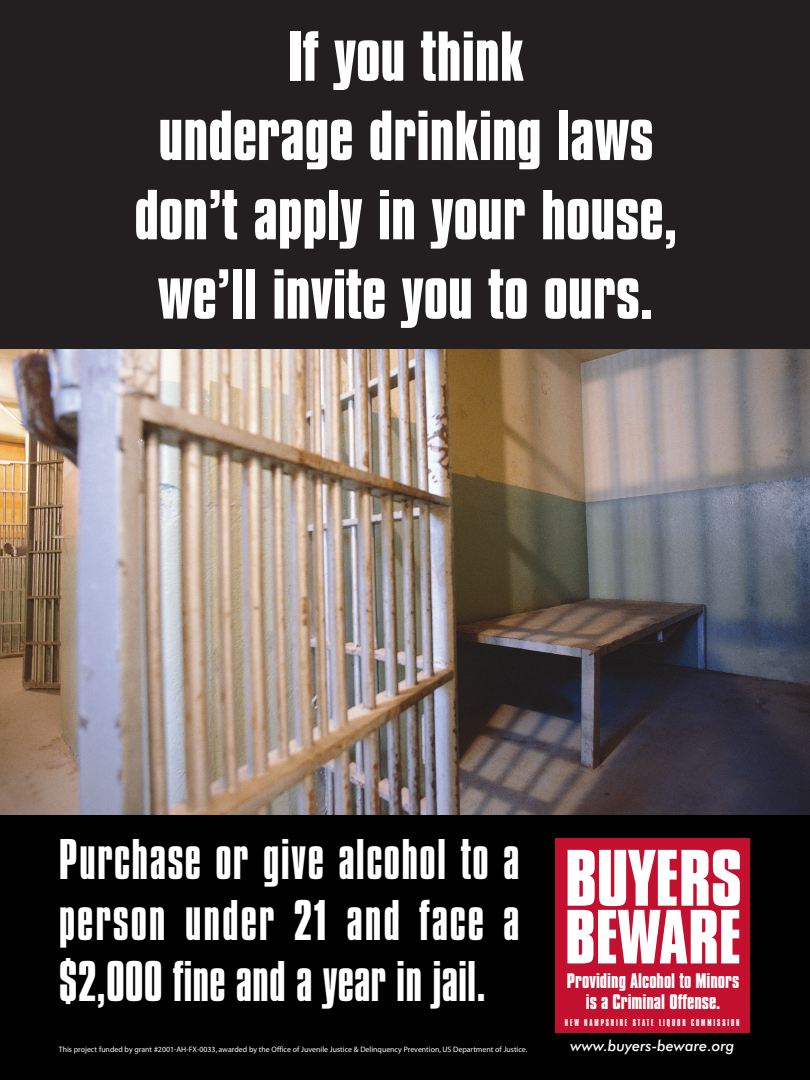
<style>
.page{position:relative;width:810px;height:1080px;background:#fff}
.page>*{position:absolute;margin:0;border:0;box-sizing:border-box;transform-origin:0 0}
.t1{font:700 60.69px/79.3px "Compacta BT";color:#fff;text-align:center}
.t2{font:49.31px/60.8px "Compacta BT";letter-spacing:.025em;color:#fff;text-align:justify}
.t3{font:700 18.12px/20.7px "Compacta BT";color:#fff;text-align:center}
.t4{font:italic 500 15px "Futura BT";color:#fff}
.t5{font:8.5px "Compacta BT";letter-spacing:.22em;color:#fff}
.t6{font:7.88px "Myriad";color:#fff}
</style>
<div class="page">
<img style="left:0;top:349px;width:810px;height:466px">
<div style="left:0;top:0;width:810px;height:349px;background:#231f20"></div>
<div style="left:0;top:815px;width:810px;height:265px;background:#000"></div>
<div style="left:555px;top:838px;width:195px;height:195px;background:#c3102e"></div>
<svg style="left:567px;top:850px;width:173px;height:113px"></svg>
<h1 class="t1" style="left:134px;top:21px;width:545px">If you think<br>underage drinking laws don’t apply in your house, we’ll invite you to ours.</h1>
<h2 class="t2" style="left:59px;top:832px;width:462px">Purchase or give alcohol to a person under 21 and face a $2,000 fine and a year in jail.</h2>
<p class="t6" style="left:59px;top:1046px;width:470px">This project funded by grant #2001-AH-FX-0033, awarded by the Office of Juvenile Justice &amp; Delinquency Prevention, US Department of Justice.</p>
<h3 class="t3" style="left:567px;top:972px;width:174px">Providing Alcohol to Minors is a Criminal Offense.</h3>
<p class="t5" style="left:565px;top:1018px;width:176px">NEW HAMPSHIRE STATE LIQUOR COMMISSION</p>
<h3 class="t4" style="left:571px;top:1040px;width:165px">www.buyers-beware.org</h3>
</div>
